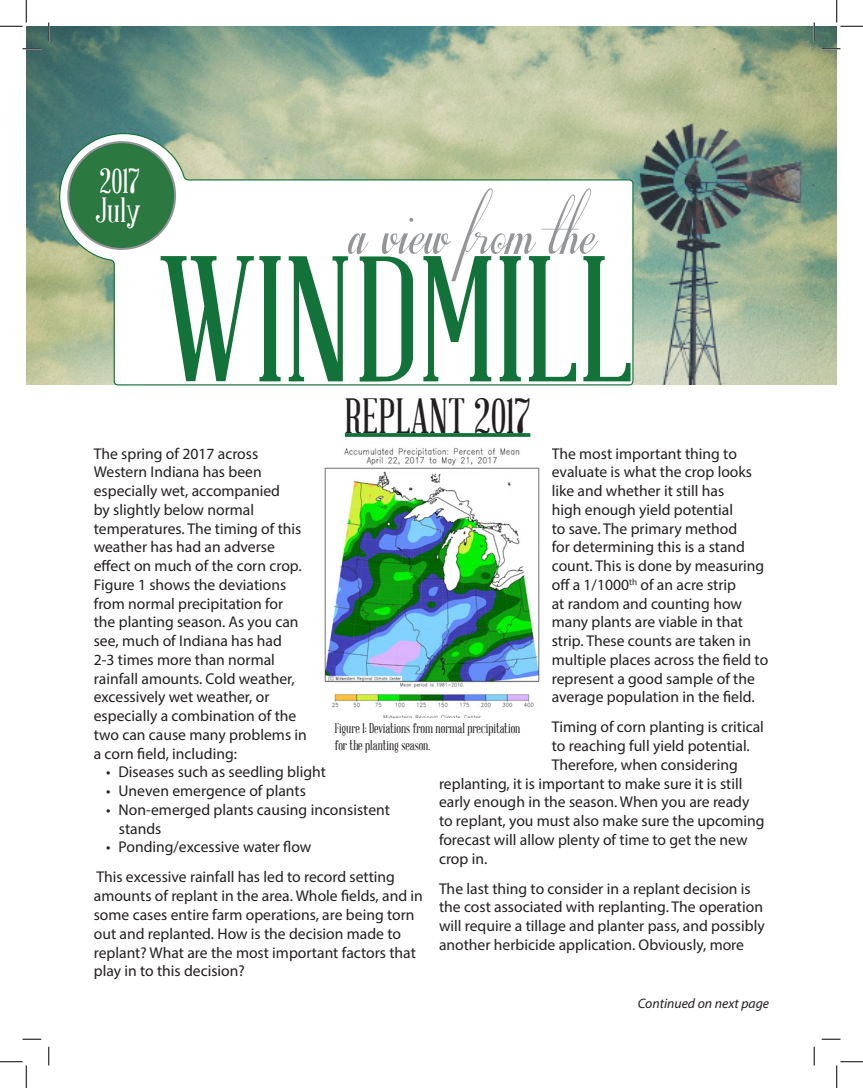
<style>
.page{position:relative;width:863px;height:1088px;background:#fff}
.page>*{position:absolute;margin:0;border:0;box-sizing:border-box;transform-origin:0 0}
.t1{font:175.12px "Abraham Lincoln";color:#12723a}
.t2{font:122.12px "Respective 2.0";color:#939598}
.t3{font:48.25px "Abraham Lincoln";color:#231f20}
.t4{font:34.12px "Abraham Lincoln";color:#fff}
.t5{font:15.62px/18.8px "Myriad Pro";color:#231f20}
.t6{font:13.75px/16.5px "Abraham Lincoln";color:#231f20}
.t7{font:italic 13.75px "Myriad Pro";color:#231f20}
</style>
<div class="page">
<img style="left:27px;top:26px;width:809px;height:359px">
<svg style="left:58px;top:132px;width:576px;height:254px"></svg>
<div style="left:68px;top:142px;width:107px;height:107px;background:#2c7841;border-radius:50%"></div>
<div style="left:67px;top:141px;width:109px;height:109px;border:2px solid #939598;border-radius:50%"></div>
<svg style="left:345px;top:433px;width:185px;height:4px"></svg>
<img style="left:324px;top:448px;width:216px;height:269px">
<svg style="left:22px;top:48px;width:19px;height:2px"></svg>
<svg style="left:821px;top:48px;width:19px;height:2px"></svg>
<svg style="left:22px;top:1038px;width:19px;height:2px"></svg>
<svg style="left:821px;top:1038px;width:19px;height:2px"></svg>
<svg style="left:48px;top:22px;width:2px;height:19px"></svg>
<svg style="left:48px;top:1046px;width:2px;height:19px"></svg>
<svg style="left:813px;top:22px;width:2px;height:19px"></svg>
<svg style="left:813px;top:1046px;width:2px;height:19px"></svg>
<svg style="left:0;top:0;width:27px;height:27px"></svg>
<svg style="left:0;top:1061px;width:27px;height:27px"></svg>
<svg style="left:836px;top:0;width:26px;height:27px"></svg>
<svg style="left:836px;top:1061px;width:26px;height:27px"></svg>
<p class="t4" style="left:99px;top:164px;width:42px">2017</p>
<p class="t4" style="left:96px;top:192px;width:46px">July</p>
<p class="t2" style="left:350px;top:164px;width:248px">a view from the</p>
<p class="t1" style="left:158px;top:229px;width:476px">WINDMILL</p>
<p class="t3" style="left:345px;top:391px;width:187px">REPLANT 2017</p>
<p class="t5" style="left:94px;top:443px;width:214px">The spring of 2017 across<br>Western Indiana has been especially wet, accompanied<br>by slightly below normal temperatures. The timing of this weather has had an adverse effect on much of the corn crop.<br>Figure 1 shows the deviations from normal precipitation for the planting season. As you can see, much of Indiana has had<br>2-3 times more than normal rainfall amounts. Cold weather, excessively wet weather, or especially a combination of the two can cause many problems in a corn field, including:</p>
<p class="t5" style="left:106px;top:762px;width:221px">• Diseases such as seedling blight</p>
<p class="t5" style="left:106px;top:781px;width:201px">• Uneven emergence of plants</p>
<p class="t5" style="left:119px;top:800px;width:272px;text-indent:-12px">• Non-emerged plants causing inconsistent stands</p>
<p class="t5" style="left:106px;top:837px;width:207px">• Ponding/excessive water flow</p>
<p class="t5" style="left:94px;top:867px;width:330px">This excessive rainfall has led to record setting amounts of replant in the area. Whole fields, and in some cases entire farm operations, are being torn out and replanted. How is the decision made to replant? What are the most important factors that play in to this decision?</p>
<p class="t5" style="left:551px;top:443px;width:218px">The most important thing to evaluate is what the crop looks like and whether it still has<br>high enough yield potential<br>to save. The primary method<br>for determining this is a stand count. This is done by measuring off a 1/1000<sup>th</sup> of an acre strip<br>at random and counting how many plants are viable in that strip. These counts are taken in multiple places across the field to represent a good sample of the average population in the field.</p>
<p class="t5" style="left:551px;top:717px;width:214px">Timing of corn planting is critical</p>
<p class="t5" style="left:551px;top:736px;width:199px">to reaching full yield potential.</p>
<p class="t5" style="left:551px;top:755px;width:187px">Therefore, when considering</p>
<p class="t5" style="left:439px;top:773px;width:305px">replanting, it is important to make sure it is still</p>
<p class="t5" style="left:439px;top:792px;width:312px">early enough in the season. When you are ready</p>
<p class="t5" style="left:439px;top:811px;width:327px">to replant, you must also make sure the upcoming</p>
<p class="t5" style="left:439px;top:830px;width:310px">forecast will allow plenty of time to get the new</p>
<p class="t5" style="left:439px;top:848px;width:50px">crop in.</p>
<p class="t5" style="left:439px;top:878px;width:327px">The last thing to consider in a replant decision is the cost associated with replanting. The operation will require a tillage and planter pass, and possibly another herbicide application. Obviously, more</p>
<p class="t6" style="left:335px;top:720px;width:187px">Figure 1: Deviations from normal precipitation for the planting season.</p>
<p class="t7" style="left:637px;top:995px;width:133px">Continued on next page</p>
</div>
